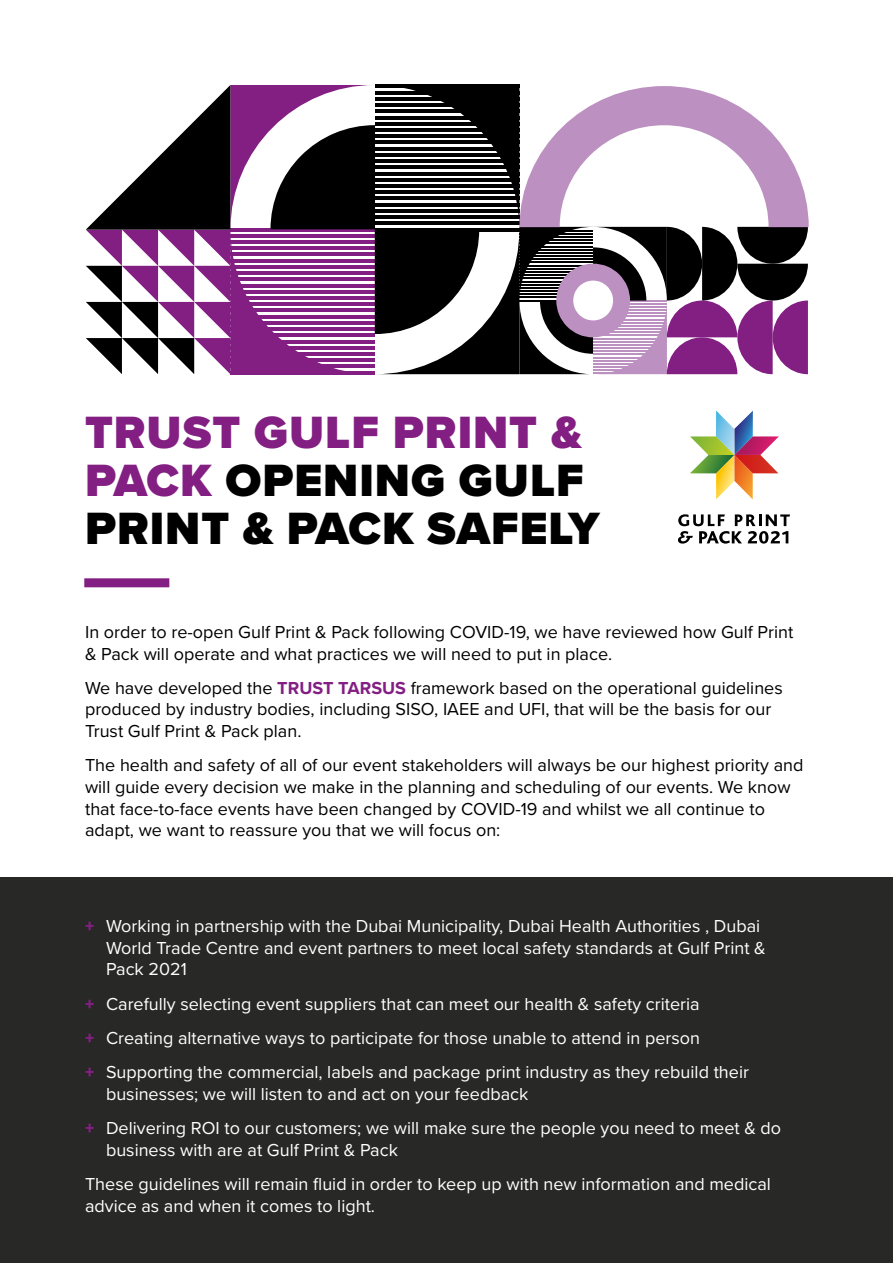
<style>
.page{position:relative;width:893px;height:1263px;background:#fff}
.page>*{position:absolute;margin:0;border:0;box-sizing:border-box;transform-origin:0 0}
.t1{font:900 46.95px/48px "Proxima Nova";letter-spacing:.02em;color:#000}
.t2{font:18px/34.3px "Proxima Nova";color:#fff}
.t3{font:18px/21.6px "Proxima Nova";color:#000}
.s1{color:#831f82}
.s2{font-weight:700;color:#831f82}
.s3{font-weight:900;color:#831f82}
</style>
<div class="page">
<div style="left:0;top:877px;width:893px;height:386px;background:#282827"></div>
<div style="left:84px;top:578px;width:85px;height:9px;background:#831f82"></div>
<svg style="left:690px;top:410px;width:89px;height:89px"></svg>
<svg style="left:678px;top:514px;width:112px;height:30px"></svg>
<svg style="left:86px;top:85px;width:723px;height:289px"></svg>
<h1 class="t1" style="left:85px;top:408px;width:516px"><span class="s1">TRUST GULF PRINT &amp;<br>PACK</span> OPENING GULF<br>PRINT &amp; PACK SAFELY</h1>
<p class="t3" style="left:85px;top:620px;width:710px">In order to re-open Gulf Print &amp; Pack following COVID-19, we have reviewed how Gulf Print &amp; Pack will operate and what practices we will need to put in place.</p>
<p class="t3" style="left:85px;top:676px;width:699px">We have developed the <span class="s2">TRUST TARSUS</span> framework based on the operational guidelines produced by industry bodies, including SISO, IAEE and UFI, that will be the basis for our<br>Trust Gulf Print &amp; Pack plan.</p>
<p class="t3" style="left:85px;top:754px;width:720px">The health and safety of all of our event stakeholders will always be our highest priority and will guide every decision we make in the planning and scheduling of our events. We know that face-to-face events have been changed by COVID-19 and whilst we all continue to adapt, we want to reassure you that we will focus on:</p>
<p class="t2" style="left:106px;top:914px;width:661px;line-height:21.6px;text-indent:-21px"><span class="s3">+</span> Working in partnership with the Dubai Municipality, Dubai Health Authorities , Dubai<br>World Trade Centre and event partners to meet local safety standards at Gulf Print &amp;<br>Pack 2021</p>
<p class="t2" style="left:85px;top:986px;width:665px"><span class="s3">+</span> Carefully selecting event suppliers that can meet our health &amp; safety criteria<br><span class="s3">+</span> Creating alternative ways to participate for those unable to attend in person<br><span class="s3">+</span> Supporting the commercial, labels and package print industry as they rebuild their</p>
<p class="t2" style="left:85px;top:1076px;width:698px;text-indent:21px">businesses; we will listen to and act on your feedback<br><span class="s3">+</span> Delivering ROI to our customers; we will make sure the people you need to meet &amp; do</p>
<p class="t2" style="left:85px;top:1132px;width:687px;text-indent:21px">business with are at Gulf Print &amp; Pack<br>These guidelines will remain fluid in order to keep up with new information and medical</p>
<p class="t2" style="left:85px;top:1188px;width:292px">advice as and when it comes to light.</p>
</div>
